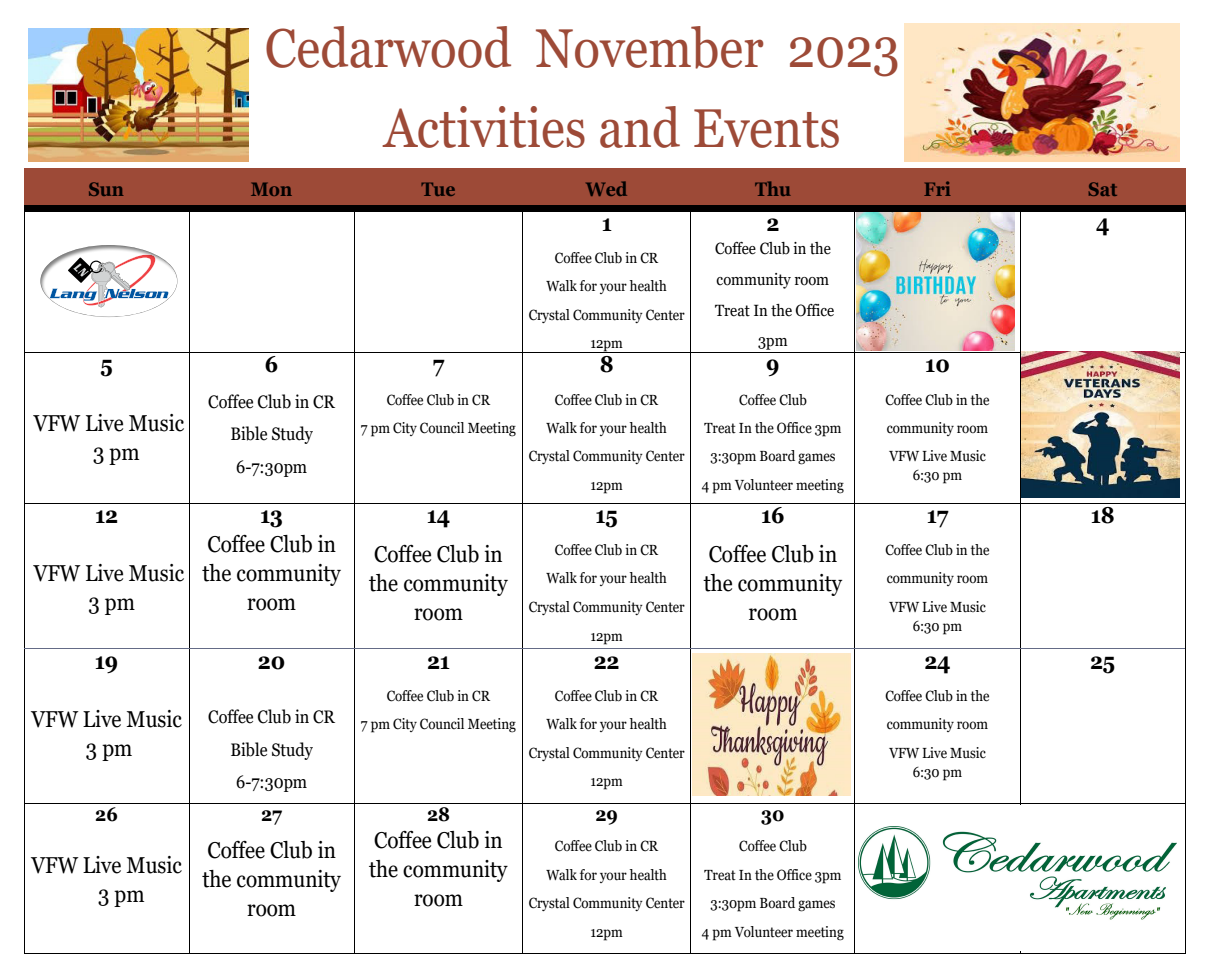
<style>
.page{position:relative;width:1210px;height:980px;background:#fff}
.page>*{position:absolute;margin:0;border:0;box-sizing:border-box;transform-origin:0 0}
.t1{font:54.68px/79.4px "Georgia";color:#9d4a37;scale:.9 1}
.t2{font:22.92px/29.1px "Georgia";color:#000;text-align:center;scale:.9 1}
.t3{font:700 22.92px "Georgia";letter-spacing:-.005em;color:#000;scale:.9 1}
.t4{font:700 19.6px "Georgia";color:#000;scale:.9 1}
.t5{font:18.04px/32.6px "Georgia";color:#000;text-align:center;scale:.9 1}
.t6{font:16.28px/30.6px "Georgia";color:#000;text-align:center;scale:.9 1}
.t7{font:14.68px/28.5px "Georgia";color:#000;text-align:center;scale:.9 1}
</style>
<div class="page">
<div style="left:24px;top:169px;width:165px;height:39px;background:#9d4a37"></div>
<div style="left:189px;top:169px;width:165px;height:39px;background:#9d4a37"></div>
<div style="left:354px;top:169px;width:168px;height:39px;background:#9d4a37"></div>
<div style="left:522px;top:169px;width:169px;height:39px;background:#9d4a37"></div>
<div style="left:691px;top:169px;width:164px;height:39px;background:#9d4a37"></div>
<div style="left:855px;top:169px;width:165px;height:39px;background:#9d4a37"></div>
<div style="left:1020px;top:169px;width:165px;height:39px;background:#9d4a37"></div>
<svg style="left:855px;top:211px;width:165px;height:140px"></svg>
<div style="left:1020px;top:352px;width:165px;height:151px;background:linear-gradient(to right,#fff,#fff)"></div>
<hr style="left:24px;top:208px;width:1px;height:295px;background:#000">
<hr style="left:189px;top:211px;width:1px;height:292px;background:#000">
<hr style="left:354px;top:211px;width:1px;height:292px;background:#000">
<hr style="left:522px;top:211px;width:1px;height:292px;background:#000">
<hr style="left:691px;top:211px;width:1px;height:292px;background:#000">
<hr style="left:854px;top:211px;width:1px;height:292px;background:#000">
<hr style="left:1020px;top:211px;width:1px;height:292px;background:#000">
<hr style="left:1184px;top:208px;width:1px;height:295px;background:#000">
<hr style="left:24px;top:503px;width:1px;height:145px;background:#000">
<hr style="left:189px;top:503px;width:1px;height:145px;background:#000">
<hr style="left:354px;top:503px;width:1px;height:145px;background:#000">
<hr style="left:522px;top:503px;width:1px;height:145px;background:#000">
<hr style="left:691px;top:503px;width:1px;height:145px;background:#000">
<hr style="left:854px;top:503px;width:1px;height:145px;background:#000">
<hr style="left:1020px;top:503px;width:1px;height:145px;background:#000">
<hr style="left:1184px;top:503px;width:1px;height:145px;background:#000">
<hr style="left:24px;top:648px;width:1px;height:155px;background:#000">
<hr style="left:189px;top:649px;width:1px;height:154px;background:#000">
<hr style="left:354px;top:649px;width:1px;height:154px;background:#000">
<hr style="left:522px;top:649px;width:1px;height:154px;background:#000">
<hr style="left:691px;top:649px;width:1px;height:154px;background:#000">
<hr style="left:854px;top:649px;width:1px;height:154px;background:#000">
<hr style="left:1020px;top:649px;width:1px;height:154px;background:#000">
<hr style="left:1184px;top:648px;width:1px;height:155px;background:#000">
<hr style="left:24px;top:803px;width:1px;height:149px;background:#000">
<hr style="left:189px;top:803px;width:1px;height:149px;background:#000">
<hr style="left:354px;top:803px;width:1px;height:149px;background:#000">
<hr style="left:522px;top:803px;width:1px;height:149px;background:#000">
<hr style="left:691px;top:803px;width:1px;height:149px;background:#000">
<hr style="left:854px;top:803px;width:1px;height:149px;background:#000">
<hr style="left:1020px;top:803px;width:1px;height:149px;background:#000">
<hr style="left:1184px;top:803px;width:1px;height:149px;background:#000">
<div style="left:24px;top:205px;width:1161px;height:6px;background:#000"></div>
<hr style="left:24px;top:352px;width:165px;height:1px;background:#000">
<hr style="left:189px;top:352px;width:831px;height:1px;background:#000">
<hr style="left:1020px;top:352px;width:165px;height:1px;background:#000">
<hr style="left:24px;top:503px;width:1161px;height:1px;background:#000">
<hr style="left:24px;top:648px;width:1161px;height:1px;background:#646b86">
<hr style="left:24px;top:803px;width:165px;height:1px;background:#000">
<hr style="left:189px;top:803px;width:831px;height:1px;background:#000">
<hr style="left:1020px;top:803px;width:165px;height:1px;background:#000">
<hr style="left:24px;top:952px;width:165px;height:1px;background:#000">
<hr style="left:189px;top:952px;width:831px;height:1px;background:#000">
<hr style="left:1020px;top:952px;width:165px;height:1px;background:#000">
<img style="left:692px;top:653px;width:158px;height:142px">
<img style="left:905px;top:24px;width:274px;height:137px">
<img style="left:29px;top:28px;width:220px;height:133px">
<img style="left:856px;top:212px;width:158px;height:138px">
<img style="left:1021px;top:351px;width:158px;height:146px">
<div style="left:37px;top:242px;width:144px;height:75px;background:#000;opacity:.5"></div>
<div style="left:858px;top:805px;width:318px;height:145px;background:#fff"></div>
<img style="left:858px;top:826px;width:318px;height:94px">
<h1 class="t1" style="left:384px;top:10px;width:575px;text-indent:-119px">Cedarwood November 2023<br>Activities and Events</h1>
<h3 class="t4" style="left:88px;top:177px;width:41px">Sun</h3>
<h3 class="t4" style="left:251px;top:177px;width:48px">Mon</h3>
<h3 class="t4" style="left:421px;top:177px;width:39px">Tue</h3>
<h3 class="t4" style="left:586px;top:177px;width:48px">Wed</h3>
<h3 class="t4" style="left:755px;top:177px;width:41px">Thu</h3>
<h3 class="t4" style="left:924px;top:177px;width:32px">Fri</h3>
<h3 class="t4" style="left:1088px;top:177px;width:34px">Sat</h3>
<h2 class="t3" style="left:602px;top:208px;width:13px">1</h2>
<p class="t7" style="left:529px;top:244px;width:175px">Coffee Club in CR<br>Walk for your health<br>Crystal Community Center<br>12pm</p>
<h2 class="t3" style="left:766px;top:208px;width:16px">2</h2>
<p class="t6" style="left:715px;top:234px;width:134px">Coffee Club in the community room<br>Treat In the Office<br>3pm</p>
<h2 class="t3" style="left:1096px;top:208px;width:16px">4</h2>
<h2 class="t3" style="left:100px;top:349px;width:15px">5</h2>
<h2 class="t2" style="left:93px;top:408px;width:103px;text-align:left;text-indent:-59px">VFW Live Music<br>3 pm</h2>
<h2 class="t3" style="left:95px;top:500px;width:27px">12</h2>
<h2 class="t2" style="left:34px;top:559px;width:169px">VFW Live Music<br>3 pm</h2>
<h2 class="t3" style="left:95px;top:646px;width:28px">19</h2>
<h2 class="t2" style="left:32px;top:704px;width:168px">VFW Live Music<br>3 pm</h2>
<h3 class="t4" style="left:95px;top:801px;width:27px">26</h3>
<h2 class="t2" style="left:98px;top:851px;width:94px;line-height:29px;text-align:left;text-indent:-67px">VFW Live Music<br>3 pm</h2>
<h2 class="t3" style="left:265px;top:349px;width:16px">6</h2>
<p class="t5" style="left:208px;top:385px;width:142px">Coffee Club in CR<br>Bible Study<br>6-7:30pm</p>
<h2 class="t3" style="left:260px;top:500px;width:27px">13</h2>
<h2 class="t2" style="left:202px;top:530px;width:155px">Coffee Club in the community room</h2>
<h2 class="t3" style="left:258px;top:646px;width:32px">20</h2>
<p class="t5" style="left:208px;top:700px;width:142px">Coffee Club in CR<br>Bible Study<br>6-7:30pm</p>
<h3 class="t4" style="left:261px;top:801px;width:25px">27</h3>
<h2 class="t2" style="left:202px;top:835px;width:155px">Coffee Club in the community room</h2>
<h2 class="t3" style="left:433px;top:349px;width:14px">7</h2>
<p class="t7" style="left:361px;top:385px;width:174px">Coffee Club in CR<br>7 pm City Council Meeting</p>
<h2 class="t3" style="left:427px;top:500px;width:28px">14</h2>
<h2 class="t2" style="left:369px;top:539px;width:155px">Coffee Club in the community room</h2>
<h2 class="t3" style="left:427px;top:646px;width:27px">21</h2>
<p class="t7" style="left:361px;top:681px;width:174px">Coffee Club in CR<br>7 pm City Council Meeting</p>
<h3 class="t4" style="left:427px;top:801px;width:27px">28</h3>
<h2 class="t2" style="left:369px;top:825px;width:155px">Coffee Club in the community room</h2>
<h2 class="t3" style="left:600px;top:349px;width:17px">8</h2>
<p class="t7" style="left:529px;top:385px;width:175px">Coffee Club in CR<br>Walk for your health<br>Crystal Community Center<br>12pm</p>
<h2 class="t3" style="left:595px;top:500px;width:26px">15</h2>
<p class="t7" style="left:529px;top:536px;width:175px">Coffee Club in CR<br>Walk for your health<br>Crystal Community Center<br>12pm</p>
<h2 class="t3" style="left:594px;top:646px;width:30px">22</h2>
<p class="t7" style="left:529px;top:681px;width:175px">Coffee Club in CR<br>Walk for your health<br>Crystal Community Center<br>12pm</p>
<h3 class="t4" style="left:595px;top:801px;width:27px">29</h3>
<p class="t7" style="left:529px;top:831px;width:175px">Coffee Club in CR<br>Walk for your health<br>Crystal Community Center<br>12pm</p>
<h2 class="t3" style="left:766px;top:349px;width:16px">9</h2>
<p class="t7" style="left:702px;top:385px;width:159px">Coffee Club<br>Treat In the Office 3pm<br>3:30pm Board games<br>4 pm Volunteer meeting</p>
<h2 class="t3" style="left:761px;top:500px;width:28px">16</h2>
<h2 class="t2" style="left:704px;top:539px;width:155px">Coffee Club in the community room</h2>
<h3 class="t4" style="left:761px;top:801px;width:27px">30</h3>
<p class="t7" style="left:702px;top:831px;width:159px">Coffee Club<br>Treat In the Office 3pm<br>3:30pm Board games<br>4 pm Volunteer meeting</p>
<h2 class="t3" style="left:925px;top:349px;width:29px">10</h2>
<p class="t7" style="left:885px;top:385px;width:117px;text-align:justify">Coffee Club in the community room VFW Live Music</p>
<p class="t7" style="left:912px;top:461px;width:56px">6:30 pm</p>
<h2 class="t3" style="left:926px;top:500px;width:25px">17</h2>
<p class="t7" style="left:885px;top:536px;width:117px;text-align:justify">Coffee Club in the community room VFW Live Music</p>
<p class="t7" style="left:912px;top:611px;width:56px">6:30 pm</p>
<h2 class="t3" style="left:924px;top:646px;width:31px">24</h2>
<p class="t7" style="left:885px;top:681px;width:117px;text-align:justify">Coffee Club in the community room VFW Live Music</p>
<p class="t7" style="left:912px;top:757px;width:56px">6:30 pm</p>
<h2 class="t3" style="left:1090px;top:500px;width:28px">18</h2>
<h2 class="t3" style="left:1090px;top:646px;width:30px">25</h2>
</div>
